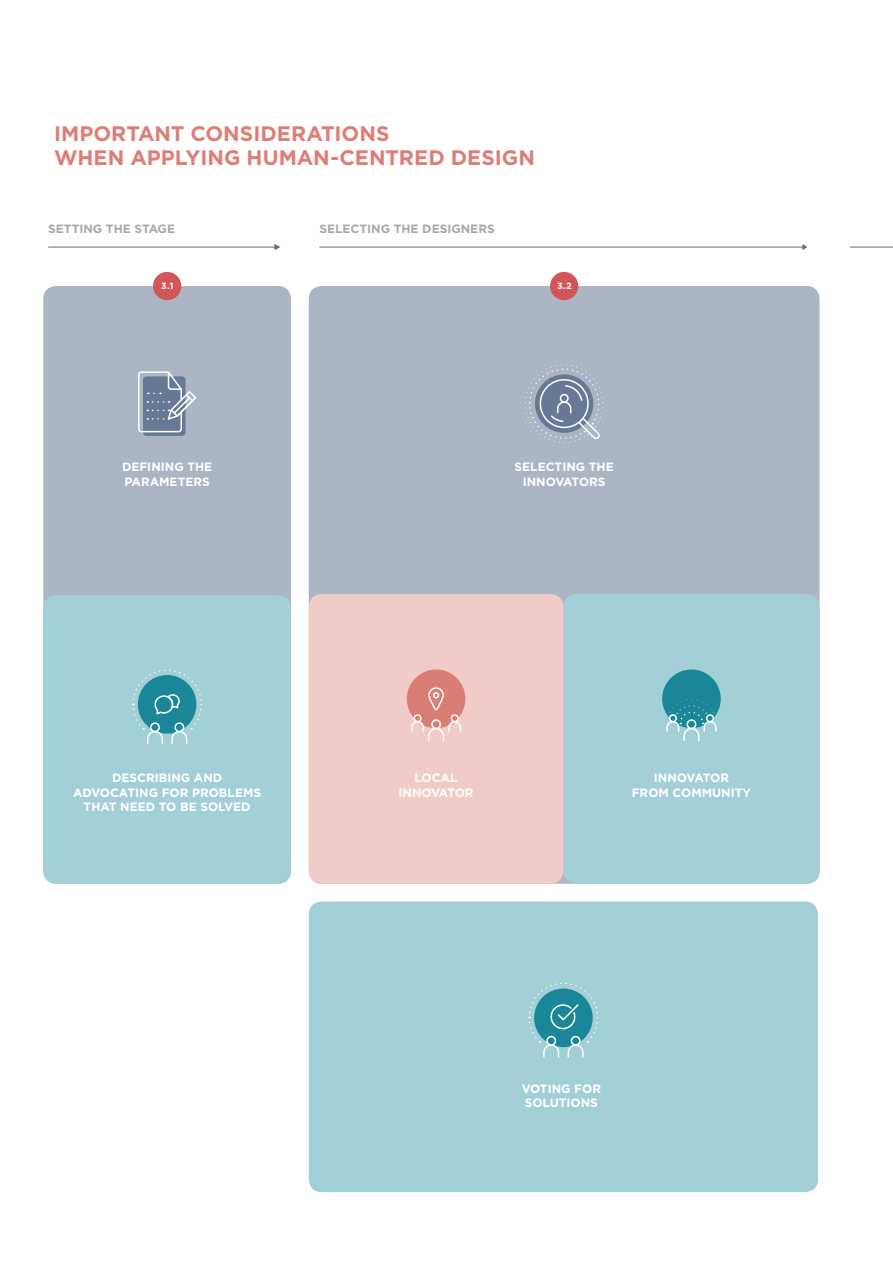
<style>
.page{position:relative;width:893px;height:1263px;background:#fff}
.page>*{position:absolute;margin:0;border:0;box-sizing:border-box;transform-origin:0 0}
.H3_Labs_Process{font:700 21px/24px "Gotham";color:#de7e76}
.t1{font:700 12px/14.4px "Gotham";color:#fff;text-align:center}
.t2{font:700 12px "Gotham";color:#a8a9ad}
.Labs_Infographics_La{font:700 9px "Gotham";color:#fff}
</style>
<div class="page">
<hr style="left:319px;top:247px;width:485px;height:1px;background:#6c6d70">
<svg style="left:801px;top:244px;width:6px;height:6px"></svg>
<hr style="left:48px;top:247px;width:229px;height:1px;background:#6c6d70">
<svg style="left:273px;top:244px;width:8px;height:6px"></svg>
<hr style="left:850px;top:247px;width:43px;height:1px;background:#6c6d70">
<div style="left:309px;top:286px;width:510px;height:598px;background:#abb5c4;border-radius:13px"></div>
<div style="left:563px;top:594px;width:256px;height:290px;background:#a3cfd6;border-radius:13px"></div>
<div style="left:309px;top:901px;width:509px;height:291px;background:#a3cfd6;border-radius:13px"></div>
<div style="left:43px;top:286px;width:248px;height:598px;background:#abb5c4;border-radius:13px"></div>
<div style="left:43px;top:595px;width:248px;height:289px;background:#a3cfd6;border-radius:13px"></div>
<div style="left:550px;top:272px;width:28px;height:28px;background:#d25557;border-radius:50%"></div>
<div style="left:153px;top:272px;width:28px;height:28px;background:#d25557;border-radius:50%"></div>
<svg style="left:521px;top:360px;width:86px;height:87px"></svg>
<svg style="left:132px;top:669px;width:70px;height:75px"></svg>
<svg style="left:528px;top:982px;width:70px;height:76px"></svg>
<div style="left:309px;top:594px;width:254px;height:290px;background:#f0cbc7;border-radius:13px"></div>
<div style="left:407px;top:669px;width:58px;height:59px;background:#da7d74;border-radius:50%"></div>
<div style="left:451px;top:714px;width:8px;height:8px;border:2px solid #fff;border-radius:50%"></div>
<div style="left:413px;top:714px;width:9px;height:8px;border:2px solid #fff;border-radius:50%"></div>
<div style="left:431px;top:719px;width:10px;height:10px;border:2px solid #fff;border-radius:50%"></div>
<svg style="left:411px;top:720px;width:51px;height:21px"></svg>
<svg style="left:428px;top:687px;width:16px;height:24px"></svg>
<div style="left:662px;top:669px;width:59px;height:59px;background:#1a8798;border-radius:50%"></div>
<svg style="left:666px;top:698px;width:51px;height:43px"></svg>
<div style="left:143px;top:376px;width:42px;height:60px;background:#677994;border-radius:3px"></div>
<svg style="left:138px;top:371px;width:58px;height:62px"></svg>
<p class="H3_Labs_Process" style="left:54px;top:121px;width:482px">IMPORTANT CONSIDERATIONS<br>WHEN APPLYING HUMAN-CENTRED DESIGN</p>
<p class="t2" style="left:48px;top:222px;width:128px">SETTING THE STAGE</p>
<p class="t2" style="left:319px;top:222px;width:177px">SELECTING THE DESIGNERS</p>
<p class="Labs_Infographics_La" style="left:161px;top:281px;width:14px">3.1</p>
<p class="Labs_Infographics_La" style="left:557px;top:281px;width:16px">3.2</p>
<p class="t1" style="left:122px;top:459px;width:92px;text-align:left">DEFINING THE<br>PARAMETERS</p>
<p class="t1" style="left:514px;top:459px;width:101px">SELECTING THE<br>INNOVATORS</p>
<p class="t1" style="left:73px;top:770px;width:190px">DESCRIBING AND<br>ADVOCATING FOR PROBLEMS<br>THAT NEED TO BE SOLVED</p>
<p class="t1" style="left:398px;top:770px;width:77px">LOCAL<br>INNOVATOR</p>
<p class="t1" style="left:632px;top:770px;width:121px">INNOVATOR<br>FROM COMMUNITY</p>
<p class="t1" style="left:522px;top:1081px;width:81px;text-align:left">VOTING FOR<br>SOLUTIONS</p>
</div>
